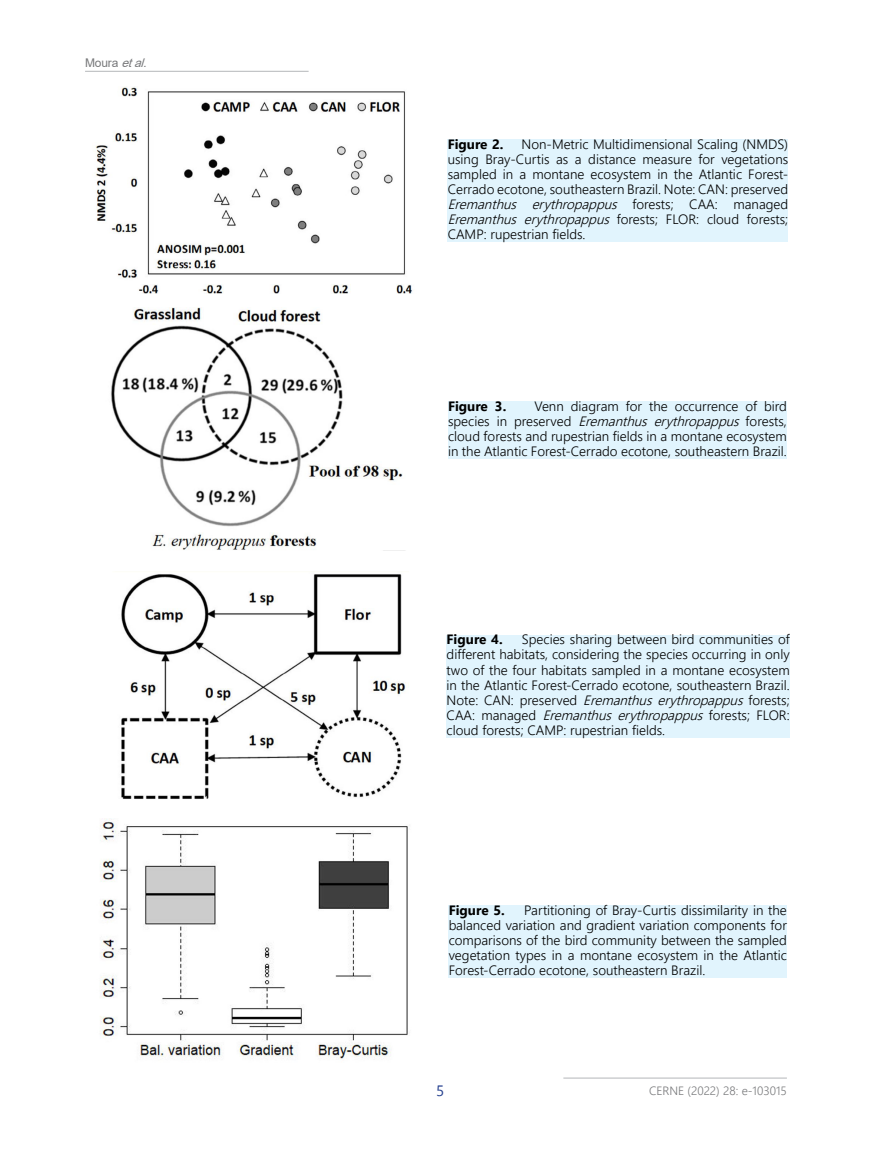
<style>
.page{position:relative;width:872px;height:1149px;background:#fff}
.page>*{position:absolute;margin:0;border:0;box-sizing:border-box;transform-origin:0 0}
.t1{font:15px "Nirmala UI";color:#25408f}
.t2{font:300 13.5px/15px "Nirmala UI";color:#000;text-align:justify}
.t3{font:700 13.5px "Nirmala UI";color:#000}
.t4{font:300 12px "Nirmala UI";color:#78797b}
.t5{font:12px "Arial";letter-spacing:-.015em;color:#78797b}
.s1{font-style:italic}
</style>
<div class="page">
<hr style="left:563px;top:1077px;width:224px;height:1px;background:#bdbfc1">
<hr style="left:85px;top:71px;width:223px;height:1px;background:#bdbfc1">
<div style="left:449px;top:905px;width:338px;height:72px;background:#e1f4fd"></div>
<img style="left:100px;top:818px;width:310px;height:242px">
<img style="left:95px;top:86px;width:318px;height:207px">
<div style="left:448px;top:139px;width:340px;height:103px;background:#e1f4fd"></div>
<img style="left:111px;top:307px;width:292px;height:243px">
<div style="left:448px;top:400px;width:339px;height:58px;background:#e1f4fd"></div>
<img style="left:121px;top:574px;width:285px;height:225px">
<div style="left:446px;top:634px;width:343px;height:103px;background:#e1f4fd"></div>
<p class="t5" style="left:85px;top:54px;width:68px">Moura <span class="s1">etal.</span></p>
<p class="t2" style="left:448px;top:136px;width:342px;text-indent:74px">Non-Metric Multidimensional Scaling (NMDS) using Bray-Curtis as a distance measure for vegetations sampled in a montane ecosystem in the Atlantic Forest-Cerrado ecotone, southeastern Brazil. Note: CAN: preserved <span class="s1">Eremanthus erythropappus</span> fo r e s t s ; C A A : m a n a g e d <span class="s1">Eremanthus erythropappus</span> forests; FLOR: cloud forests; CAMP: rupestrian fields.</p>
<p class="t3" style="left:448px;top:133px;width:57px">Figure 2.</p>
<p class="t2" style="left:448px;top:397px;width:340px;text-indent:87px">Venn diagram for the occurrence of bird species in preserved <span class="s1">Eremanthus erythropappus</span> forests, cloud forests and rupestrian fields in a montane ecosystem in the Atlantic Forest-Cerrado ecotone, southeastern Brazil.</p>
<p class="t3" style="left:448px;top:394px;width:60px">Figure 3.</p>
<p class="t2" style="left:446px;top:631px;width:344px;text-indent:75px">Species sharing between bird communities of different habitats, considering the species occurring in only two of the four habitats sampled in a montane ecosystem in the Atlantic Forest-Cerrado ecotone, southeastern Brazil.<br>Note: CAN: preserved <span class="s1">Eremanthuserythropappus</span>forests; C AA : m a n a g e d <span class="s1">Eremanthus erythropappus</span> fo re s t s ; F LO R : cloud forests; CAMP: rupestrian fields.</p>
<p class="t3" style="left:446px;top:628px;width:58px">Figure 4.</p>
<p class="t2" style="left:449px;top:902px;width:340px;text-indent:75px">Partitioning of Bray-Curtis dissimilarity in the balanced variation and gradient variation components for comparisons of the bird community between the sampled vegetation types in a montane ecosystem in the Atlantic Forest-Cerrado ecotone, southeastern Brazil.</p>
<p class="t3" style="left:449px;top:899px;width:58px">Figure 5.</p>
<p class="t1" style="left:436px;top:1078px;width:10px">5</p>
<p class="t4" style="left:649px;top:1080px;width:139px">CERNE (2022) 28: e-103015</p>
</div>
